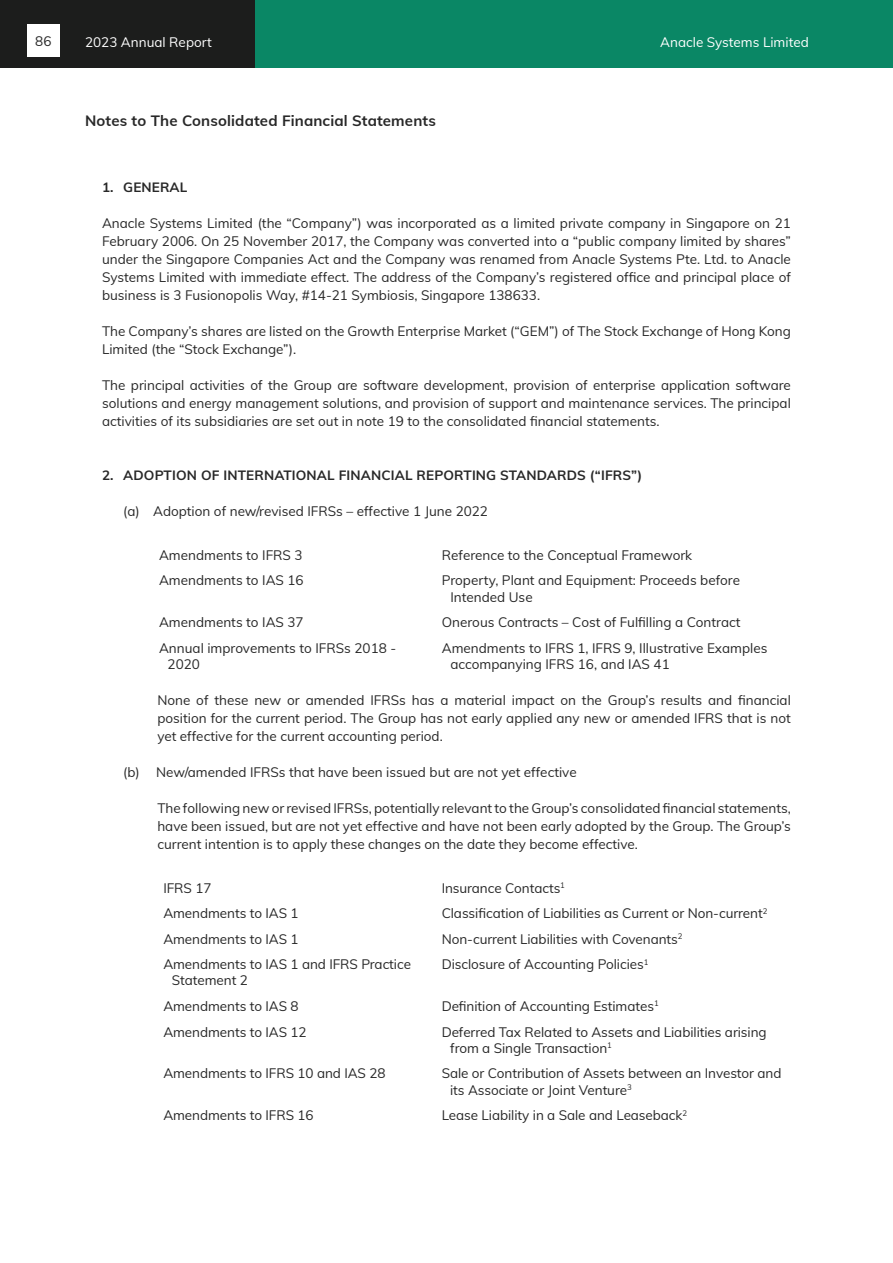
<style>
.page{position:relative;width:893px;height:1263px;background:#fff}
.page>*{position:absolute;margin:0;border:0;box-sizing:border-box;transform-origin:0 0}
.t1{font:700 15px "Mulish";letter-spacing:.01em;color:#282828}
.t2{font:13.5px/18px "Mulish";color:#282828}
.t3{font:700 13.5px "Mulish";letter-spacing:.01em;color:#282828}
.t4{font:13.5px "Mulish";color:#fff}
</style>
<div class="page">
<div style="left:0;top:0;width:255px;height:68px;background:#1c1d1c"></div>
<div style="left:27px;top:24px;width:33px;height:33px;background:#fff"></div>
<div style="left:255px;top:0;width:638px;height:68px;background:#0a8765"></div>
<p class="t2" style="left:35px;top:31px;width:18px">86</p>
<p class="t4" style="left:85px;top:32px;width:128px">2023 Annual Report</p>
<p class="t4" style="left:660px;top:32px;width:150px">Anacle Systems Limited</p>
<p class="t1" style="left:85px;top:109px;width:352px">Notes to The Consolidated Financial Statements</p>
<p class="t3" style="left:102px;top:177px;width:87px">1. GENERAL</p>
<p class="t2" style="left:102px;top:214px;width:690px;text-align:justify">Anacle Systems Limited (the “Company”) was incorporated as a limited private company in Singapore on 21<br>February 2006. On 25 November 2017, the Company was converted into a “public company limited by shares” under the Singapore Companies Act and the Company was renamed from Anacle Systems Pte. Ltd. to Anacle Systems Limited with immediate effect. The address of the Company’s registered office and principal place of business is 3 Fusionopolis Way, #14-21 Symbiosis, Singapore 138633.</p>
<p class="t2" style="left:102px;top:322px;width:690px">The Company’s shares are listed on the Growth Enterprise Market (“GEM”) of The Stock Exchange of Hong Kong<br>Limited (the “Stock Exchange”).</p>
<p class="t2" style="left:102px;top:376px;width:690px;text-align:justify">The principal activities of the Group are software development, provision of enterprise application software solutions and energy management solutions, and provision of support and maintenance services. The principal activities of its subsidiaries are set out in note 19 to the consolidated financial statements.</p>
<p class="t3" style="left:102px;top:465px;width:542px">2. ADOPTION OF INTERNATIONAL FINANCIAL REPORTING STANDARDS (“IFRS”)</p>
<p class="t2" style="left:123px;top:502px;width:366px">(a) Adoption of new/revised IFRSs – effective 1 June 2022</p>
<p class="t2" style="left:159px;top:545px;width:145px">Amendments to IFRS 3</p>
<p class="t2" style="left:442px;top:545px;width:252px">Reference to the Conceptual Framework</p>
<p class="t2" style="left:159px;top:571px;width:146px">Amendments to IAS 16</p>
<p class="t2" style="left:450px;top:572px;width:291px;line-height:16.2px;text-indent:-9px">Property, Plant and Equipment: Proceeds before<br>Intended Use</p>
<p class="t2" style="left:159px;top:613px;width:146px">Amendments to IAS 37</p>
<p class="t2" style="left:442px;top:613px;width:300px">Onerous Contracts – Cost of Fulfilling a Contract</p>
<p class="t2" style="left:168px;top:639px;width:230px;line-height:16.2px;text-indent:-9px">Annual improvements to IFRSs 2018 -<br>2020</p>
<p class="t2" style="left:450px;top:639px;width:318px;line-height:16.2px;text-indent:-9px">Amendments to IFRS 1, IFRS 9, Illustrative Examples accompanying IFRS 16, and IAS 41</p>
<p class="t2" style="left:157px;top:690px;width:635px;text-align:justify">None of these new or amended IFRSs has a material impact on the Group’s results and financial position for the current period. The Group has not early applied any new or amended IFRS that is not yet effective for the current accounting period.</p>
<p class="t2" style="left:123px;top:762px;width:455px">(b) New/amended IFRSs that have been issued but are not yet effective</p>
<p class="t2" style="left:157px;top:798px;width:635px;text-align:justify">The following new or revised IFRSs, potentially relevant to the Group’s consolidated financial statements, have been issued, but are not yet effective and have not been early adopted by the Group. The Group’s current intention is to apply these changes on the date they become effective.</p>
<p class="t2" style="left:163px;top:878px;width:50px">IFRS 17</p>
<p class="t2" style="left:442px;top:878px;width:125px">Insurance Contacts<sup>1</sup></p>
<p class="t2" style="left:163px;top:903px;width:137px">Amendments to IAS 1</p>
<p class="t2" style="left:442px;top:903px;width:327px">Classification of Liabilities as Current or Non-current<sup>2</sup></p>
<p class="t2" style="left:163px;top:929px;width:137px">Amendments to IAS 1</p>
<p class="t2" style="left:442px;top:929px;width:242px">Non-current Liabilities with Covenants<sup>2</sup></p>
<p class="t2" style="left:172px;top:955px;width:241px;line-height:16.2px;text-indent:-9px">Amendments to IAS 1 and IFRS Practice<br>Statement 2</p>
<p class="t2" style="left:442px;top:955px;width:208px">Disclosure of Accounting Policies<sup>1</sup></p>
<p class="t2" style="left:163px;top:996px;width:137px">Amendments to IAS 8</p>
<p class="t2" style="left:442px;top:996px;width:219px">Definition of Accounting Estimates<sup>1</sup></p>
<p class="t2" style="left:163px;top:1022px;width:145px">Amendments to IAS 12</p>
<p class="t2" style="left:450px;top:1023px;width:318px;line-height:16.2px;text-indent:-9px">Deferred Tax Related to Assets and Liabilities arising from a Single Transaction<sup>1</sup></p>
<p class="t2" style="left:163px;top:1064px;width:224px">Amendments to IFRS 10 and IAS 28</p>
<p class="t2" style="left:450px;top:1065px;width:333px;line-height:16.2px;text-indent:-9px">Sale or Contribution of Assets between an Investor and its Associate or Joint Venture<sup>3</sup></p>
<p class="t2" style="left:163px;top:1105px;width:152px">Amendments to IFRS 16</p>
<p class="t2" style="left:442px;top:1105px;width:247px">Lease Liability in a Sale and Leaseback<sup>2</sup></p>
</div>
